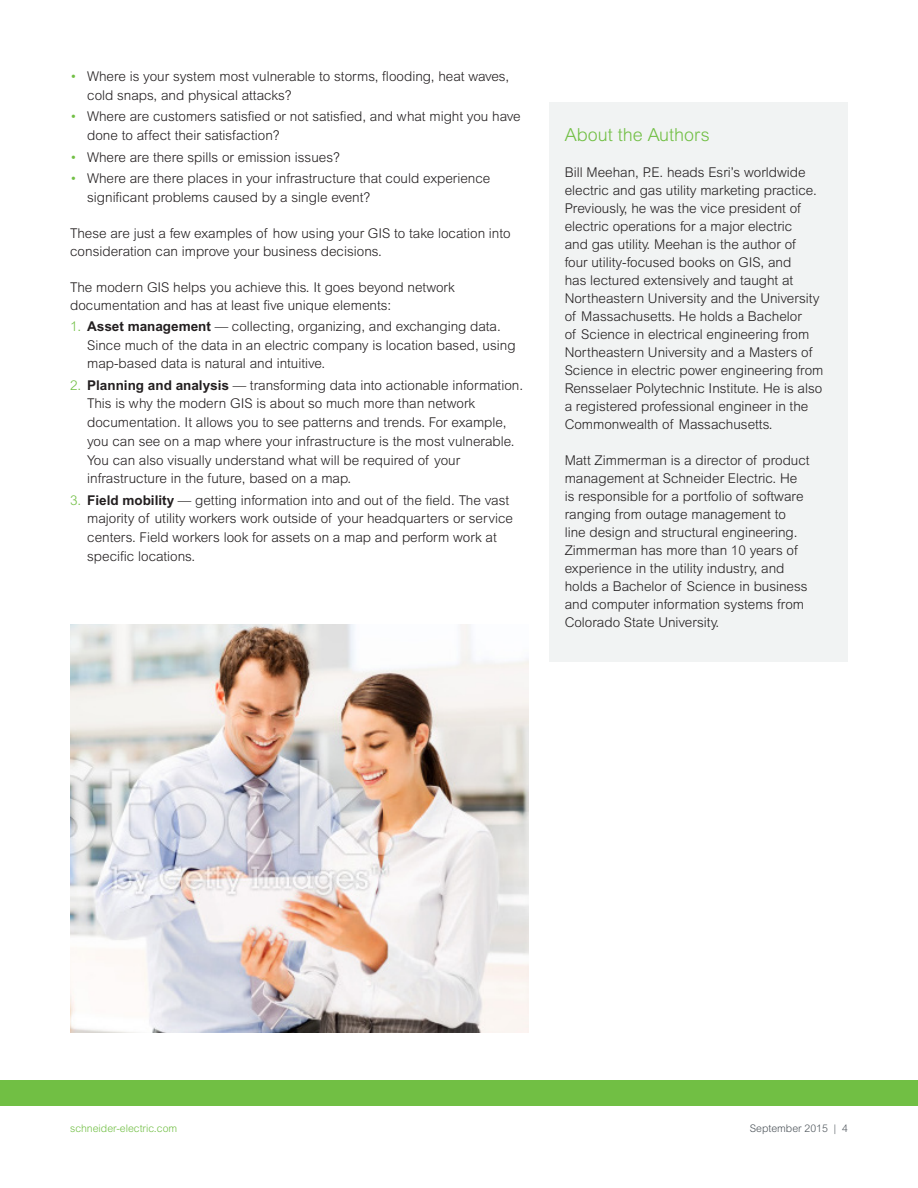
<style>
.page{position:relative;width:918px;height:1188px;background:#fff}
.page>*{position:absolute;margin:0;border:0;box-sizing:border-box;transform-origin:0 0}
.intro_paragraph{font:300 18px "Arial MT Std";color:#71bf44}
.body{font:300 13.5px/18px "Arial MT Std";color:#231f20}
.page_subhead_blue{font:300 10.5px "Arial MT Std";color:#71bf44}
.page_numbers{font:300 10.5px "Arial MT Std";color:#4d545a}
.s1{color:#71bf44}
.s2{font-weight:700}
</style>
<div class="page">
<img style="left:70px;top:624px;width:458px;height:408px">
<div style="left:550px;top:102px;width:298px;height:560px;background:#f1f3f3"></div>
<div style="left:0;top:1081px;width:918px;height:25px;background:#71bf44"></div>
<p class="body" style="left:87px;top:67px;width:423px;line-height:18.8px;text-indent:-17px"><span class="s1">•</span> Where is your system most vulnerable to storms, flooding, heat waves, cold snaps, and physical attacks?</p>
<p class="body" style="left:87px;top:107px;width:435px;line-height:18.8px;text-indent:-17px"><span class="s1">•</span> Where are customers satisfied or not satisfied, and what might you have done to affect their satisfaction?</p>
<p class="body" style="left:70px;top:148px;width:271px"><span class="s1">•</span> Where are there spills or emission issues?</p>
<p class="body" style="left:87px;top:169px;width:405px;line-height:18.8px;text-indent:-17px"><span class="s1">•</span> Where are there places in your infrastructure that could experience significant problems caused by a single event?</p>
<p class="body" style="left:70px;top:224px;width:442px">These are just a few examples of how using your GIS to take location into consideration can improve your business decisions.</p>
<p class="body" style="left:70px;top:278px;width:386px">The modern GIS helps you achieve this. It goes beyond network documentation and has at least five unique elements:</p>
<p class="body" style="left:87px;top:317px;width:430px;line-height:18.8px;text-indent:-17px"><span class="s1">1.</span> <span class="s2">Asset management</span> — collecting, organizing, and exchanging data.<br>Since much of the data in an electric company is location based, using map-based data is natural and intuitive.</p>
<p class="body" style="left:87px;top:376px;width:437px;line-height:18.8px;text-indent:-17px"><span class="s1">2.</span> <span class="s2">Planning and analysis</span> — transforming data into actionable information.<br>This is why the modern GIS is about so much more than network documentation. It allows you to see patterns and trends. For example, you can see on a map where your infrastructure is the most vulnerable.<br>You can also visually understand what will be required of your infrastructure in the future, based on a map.</p>
<p class="body" style="left:87px;top:491px;width:427px;line-height:18.8px;text-indent:-17px"><span class="s1">3.</span> <span class="s2">Field mobility</span> — getting information into and out of the field. The vast majority of utility workers work outside of your headquarters or service centers. Field workers look for assets on a map and perform work at specific locations.</p>
<p class="intro_paragraph" style="left:565px;top:125px;width:147px">About the Authors</p>
<p class="body" style="left:565px;top:164px;width:260px">Bill Meehan, P.E. heads Esri’s worldwide electric and gas utility marketing practice.<br>Previously, he was the vice president of electric operations for a major electric<br>and gas utility. Meehan is the author of<br>four utility-focused books on GIS, and<br>has lectured extensively and taught at Northeastern University and the University of Massachusetts. He holds a Bachelor<br>of Science in electrical engineering from Northeastern University and a Masters of Science in electric power engineering from Rensselaer Polytechnic Institute. He is also a registered professional engineer in the Commonwealth of Massachusetts.</p>
<p class="body" style="left:565px;top:452px;width:246px">Matt Zimmerman is a director of product management at Schneider Electric. He is responsible for a portfolio of software ranging from outage management to line design and structural engineering.<br>Zimmerman has more than 10 years of experience in the utility industry, and holds a Bachelor of Science in business and computer information systems from Colorado State University.</p>
<p class="page_subhead_blue" style="left:70px;top:1122px;width:109px">schneider-electric.com</p>
<p class="page_numbers" style="left:750px;top:1122px;width:100px">September 2015 | 4</p>
</div>
